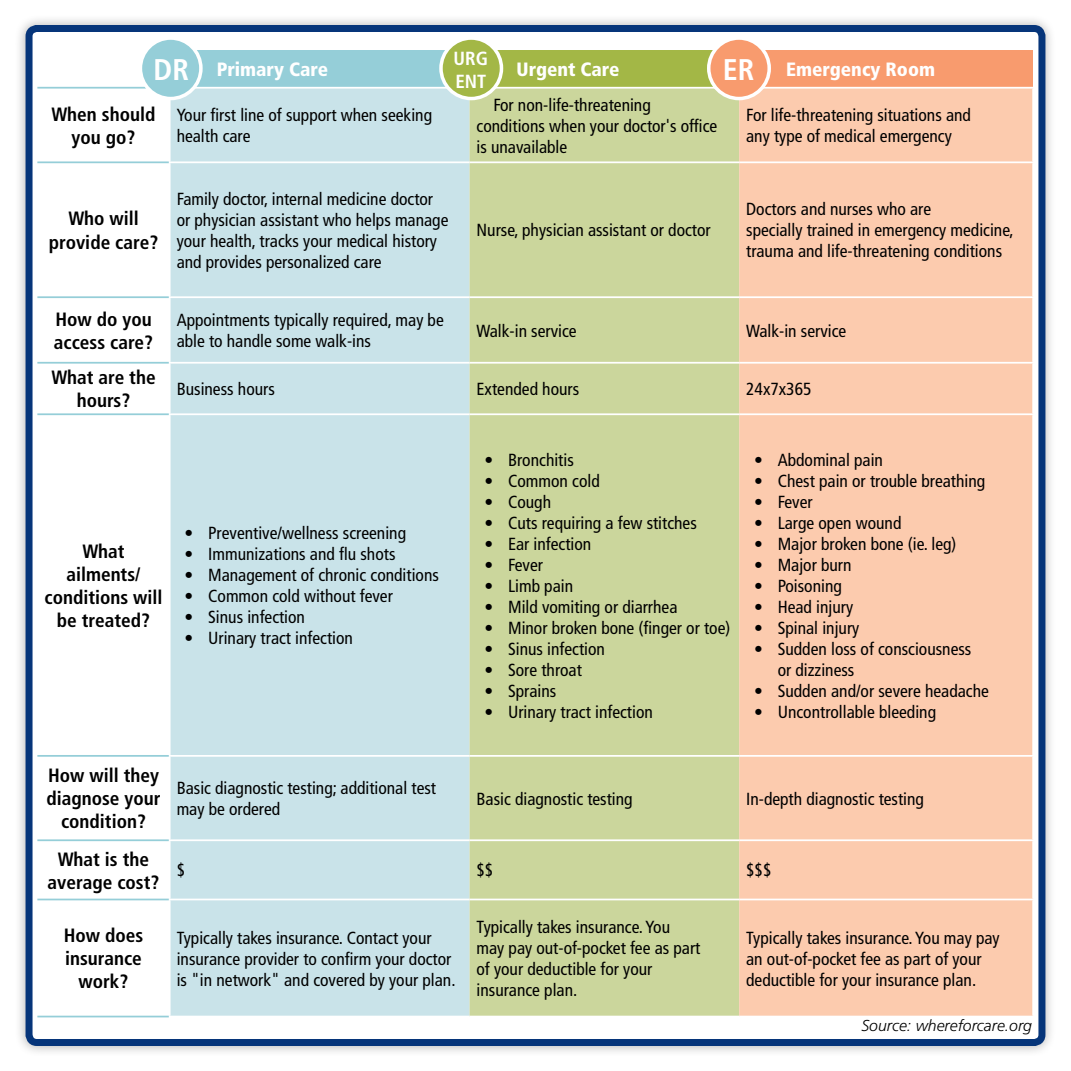
<style>
.page{position:relative;width:1071px;height:1071px;background:#fff}
.page>*{position:absolute;margin:0;border:0;box-sizing:border-box;transform-origin:0 0}
.t1{font:700 condensed 29.93px "Frutiger";color:#fff}
.t2{font:700 condensed 19.25px/23.1px "Frutiger";color:#000;text-align:center}
.t3{font:900 condensed 19.25px "Frutiger";color:#fff}
.t4{font:700 condensed 18.9px "Frutiger";color:#fff}
.t5{font:condensed 17.5px/21px "Frutiger";color:#000}
.t6{font:italic 300 15.75px "Frutiger";color:#000}
</style>
<div class="page">
<div style="left:14px;top:14px;width:1043px;height:1043px;background:#000;opacity:.3"></div>
<div style="left:29px;top:29px;width:1013px;height:1013px;background:#fff;border-radius:8px"></div>
<div style="left:26px;top:25px;width:1019px;height:1021px;border:7px solid #06357a;border-radius:8px"></div>
<svg style="left:37px;top:86px;width:132px;height:930px"></svg>
<div style="left:170px;top:50px;width:300px;height:38px;background:#95ced8"></div>
<div style="left:470px;top:50px;width:269px;height:38px;background:#a3b746"></div>
<div style="left:739px;top:50px;width:294px;height:38px;background:#f89b6e"></div>
<div style="left:171px;top:89px;width:299px;height:927px;background:#c9e3e9"></div>
<div style="left:470px;top:89px;width:269px;height:927px;background:#cbd69c"></div>
<div style="left:739px;top:89px;width:293px;height:927px;background:#fccbae"></div>
<hr style="left:169px;top:87px;width:301px;height:2px;background:#fff">
<hr style="left:470px;top:87px;width:269px;height:2px;background:#fff">
<hr style="left:739px;top:87px;width:295px;height:2px;background:#fff">
<hr style="left:169px;top:161px;width:301px;height:2px;background:#fff">
<hr style="left:470px;top:161px;width:269px;height:2px;background:#fff">
<hr style="left:739px;top:161px;width:295px;height:2px;background:#fff">
<hr style="left:169px;top:296px;width:301px;height:2px;background:#fff">
<hr style="left:470px;top:296px;width:269px;height:2px;background:#fff">
<hr style="left:739px;top:296px;width:295px;height:2px;background:#fff">
<hr style="left:169px;top:362px;width:301px;height:2px;background:#fff">
<hr style="left:470px;top:362px;width:269px;height:2px;background:#fff">
<hr style="left:739px;top:362px;width:295px;height:2px;background:#fff">
<hr style="left:169px;top:413px;width:301px;height:2px;background:#fff">
<hr style="left:470px;top:413px;width:269px;height:2px;background:#fff">
<hr style="left:739px;top:413px;width:295px;height:2px;background:#fff">
<hr style="left:169px;top:755px;width:301px;height:2px;background:#fff">
<hr style="left:470px;top:755px;width:269px;height:2px;background:#fff">
<hr style="left:739px;top:755px;width:295px;height:2px;background:#fff">
<hr style="left:169px;top:839px;width:301px;height:2px;background:#fff">
<hr style="left:470px;top:839px;width:269px;height:2px;background:#fff">
<hr style="left:739px;top:839px;width:295px;height:2px;background:#fff">
<hr style="left:169px;top:899px;width:301px;height:1px;background:#fff">
<hr style="left:470px;top:899px;width:269px;height:1px;background:#fff">
<hr style="left:739px;top:899px;width:295px;height:1px;background:#fff">
<hr style="left:37px;top:87px;width:132px;height:2px;background:#95ced8">
<hr style="left:37px;top:161px;width:132px;height:2px;background:#95ced8">
<hr style="left:37px;top:296px;width:132px;height:2px;background:#95ced8">
<hr style="left:37px;top:362px;width:132px;height:2px;background:#95ced8">
<hr style="left:37px;top:413px;width:132px;height:2px;background:#95ced8">
<hr style="left:37px;top:755px;width:132px;height:2px;background:#95ced8">
<hr style="left:37px;top:839px;width:132px;height:2px;background:#95ced8">
<hr style="left:37px;top:899px;width:132px;height:1px;background:#95ced8">
<hr style="left:37px;top:1016px;width:132px;height:1px;background:#95ced8">
<div style="left:441px;top:38px;width:60px;height:61px;background:#a3b746;border-radius:50%"></div>
<div style="left:439px;top:36px;width:64px;height:64px;border:4px solid #fff;border-radius:50%"></div>
<div style="left:709px;top:38px;width:60px;height:61px;background:#f89b6e;border-radius:50%"></div>
<div style="left:707px;top:36px;width:64px;height:64px;border:4px solid #fff;border-radius:50%"></div>
<div style="left:140px;top:38px;width:61px;height:61px;background:#95ced8;border-radius:50%"></div>
<div style="left:139px;top:36px;width:64px;height:64px;border:4px solid #fff;border-radius:50%"></div>
<p class="t1" style="left:154px;top:52px;width:37px">DR</p>
<p class="t4" style="left:454px;top:47px;width:36px">URG</p>
<p class="t1" style="left:723px;top:52px;width:33px">ER</p>
<p class="t3" style="left:217px;top:58px;width:113px">Primary Care</p>
<p class="t3" style="left:517px;top:58px;width:104px">Urgent Care</p>
<p class="t3" style="left:786px;top:58px;width:150px">Emergency Room</p>
<p class="t4" style="left:455px;top:70px;width:32px">ENT</p>
<p class="t2" style="left:52px;top:103px;width:105px">When should you go?</p>
<p class="t5" style="left:177px;top:105px;width:257px">Your first line of support when seeking health care</p>
<p class="t5" style="left:477px;top:94px;width:242px;text-indent:17px">For non-life-threatening conditions when your doctor's office is unavailable</p>
<p class="t5" style="left:746px;top:105px;width:226px">For life-threatening situations and any type of medical emergency</p>
<p class="t2" style="left:49px;top:207px;width:111px">Who will provide care?</p>
<p class="t5" style="left:177px;top:188px;width:273px">Family doctor, internal medicine doctor or physician assistant who helps manage your health, tracks your medical history and provides personalized care</p>
<p class="t5" style="left:477px;top:220px;width:236px">Nurse, physician assistant or doctor</p>
<p class="t5" style="left:746px;top:199px;width:269px">Doctors and nurses who are<br>specially trained in emergency medicine, trauma and life-threatening conditions</p>
<p class="t2" style="left:54px;top:307px;width:101px;text-align:left">How do you access care?</p>
<p class="t5" style="left:177px;top:310px;width:269px">Appointments typically required, may be able to handle some walk-ins</p>
<p class="t5" style="left:477px;top:320px;width:102px">Walk-in service</p>
<p class="t5" style="left:746px;top:320px;width:102px">Walk-in service</p>
<p class="t2" style="left:51px;top:366px;width:106px">What are the hours?</p>
<p class="t5" style="left:177px;top:379px;width:100px">Business hours</p>
<p class="t5" style="left:477px;top:379px;width:104px">Extended hours</p>
<p class="t5" style="left:746px;top:379px;width:67px">24x7x365</p>
<p class="t2" style="left:44px;top:539px;width:120px">What ailments/ conditions will be treated?</p>
<p class="t5" style="left:185px;top:523px;width:223px">• Preventive/wellness screening</p>
<p class="t5" style="left:185px;top:544px;width:212px">• Immunizations and flu shots</p>
<p class="t5" style="left:185px;top:565px;width:256px">• Management of chronic conditions</p>
<p class="t5" style="left:185px;top:586px;width:210px">• Common cold without fever</p>
<p class="t5" style="left:185px;top:607px;width:122px">• Sinus infection</p>
<p class="t5" style="left:185px;top:628px;width:170px">• Urinary tract infection</p>
<p class="t5" style="left:484px;top:449px;width:91px">• Bronchitis</p>
<p class="t5" style="left:484px;top:470px;width:117px">• Common cold</p>
<p class="t5" style="left:484px;top:491px;width:68px">• Cough</p>
<p class="t5" style="left:484px;top:512px;width:214px">• Cuts requiring a few stitches</p>
<p class="t5" style="left:484px;top:533px;width:108px">• Ear infection</p>
<p class="t5" style="left:484px;top:554px;width:60px">• Fever</p>
<p class="t5" style="left:484px;top:575px;width:90px">• Limb pain</p>
<p class="t5" style="left:484px;top:596px;width:195px">• Mild vomiting or diarrhea</p>
<p class="t5" style="left:484px;top:617px;width:247px">• Minor broken bone (finger or toe)</p>
<p class="t5" style="left:484px;top:638px;width:122px">• Sinus infection</p>
<p class="t5" style="left:484px;top:659px;width:99px">• Sore throat</p>
<p class="t5" style="left:484px;top:680px;width:73px">• Sprains</p>
<p class="t5" style="left:484px;top:701px;width:170px">• Urinary tract infection</p>
<p class="t5" style="left:754px;top:449px;width:130px">• Abdominal pain</p>
<p class="t5" style="left:754px;top:470px;width:233px">• Chest pain or trouble breathing</p>
<p class="t5" style="left:754px;top:491px;width:60px">• Fever</p>
<p class="t5" style="left:754px;top:512px;width:149px">• Large open wound</p>
<p class="t5" style="left:754px;top:533px;width:204px">• Major broken bone (ie. leg)</p>
<p class="t5" style="left:754px;top:554px;width:99px">• Major burn</p>
<p class="t5" style="left:754px;top:575px;width:89px">• Poisoning</p>
<p class="t5" style="left:754px;top:596px;width:101px">• Head injury</p>
<p class="t5" style="left:754px;top:617px;width:107px">• Spinal injury</p>
<p class="t5" style="left:778px;top:638px;width:195px;text-indent:-24px">• Sudden loss of consciousness or dizziness</p>
<p class="t5" style="left:754px;top:680px;width:236px">• Sudden and/or severe headache</p>
<p class="t5" style="left:754px;top:701px;width:184px">• Uncontrollable bleeding</p>
<p class="t2" style="left:46px;top:764px;width:116px">How will they diagnose your condition?</p>
<p class="t5" style="left:177px;top:778px;width:261px">Basic diagnostic testing; additional test may be ordered</p>
<p class="t5" style="left:477px;top:788px;width:158px">Basic diagnostic testing</p>
<p class="t5" style="left:746px;top:788px;width:179px">In-depth diagnostic testing</p>
<p class="t2" style="left:48px;top:847px;width:113px">What is the average cost?</p>
<p class="t5" style="left:177px;top:860px;width:10px">$</p>
<p class="t5" style="left:477px;top:860px;width:18px">$$</p>
<p class="t5" style="left:746px;top:860px;width:27px">$$$</p>
<p class="t2" style="left:64px;top:924px;width:81px">How does insurance work?</p>
<p class="t5" style="left:177px;top:927px;width:280px">Typically takes insurance. Contact your insurance provider to confirm your doctor is "in network" and covered by your plan.</p>
<p class="t5" style="left:477px;top:917px;width:225px">Typically takes insurance. You may pay out-of-pocket fee as part of your deductible for your insurance plan.</p>
<p class="t5" style="left:746px;top:927px;width:255px">Typically takes insurance. You may pay an out-of-pocket fee as part of your deductible for your insurance plan.</p>
<p class="t6" style="left:861px;top:1016px;width:172px">Source: whereforcare.org</p>
</div>
